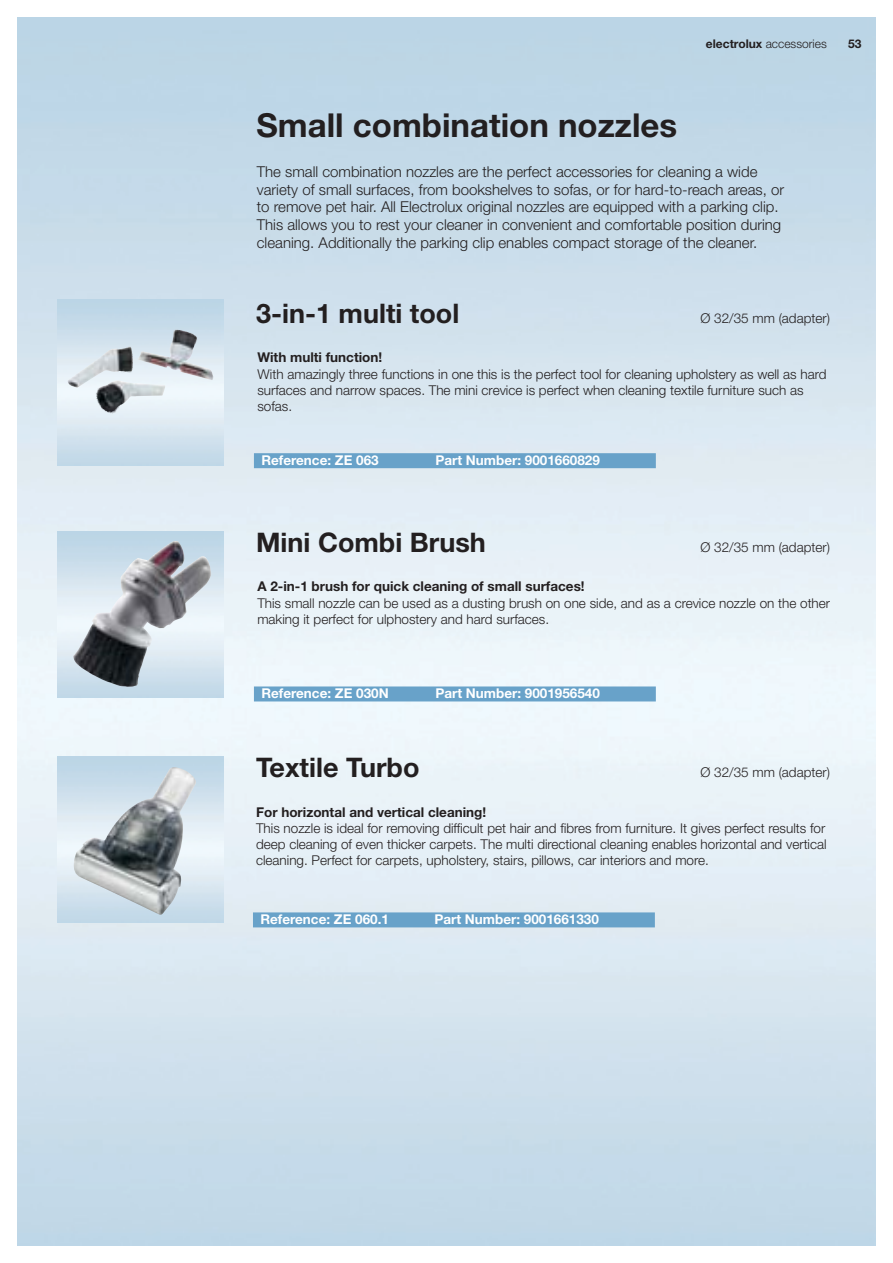
<style>
.page{position:relative;width:893px;height:1263px;background:#fff}
.page>*{position:absolute;margin:0;border:0;box-sizing:border-box;transform-origin:0 0}
.t1{font:700 33px "Helvetica Neue LT Std";color:#231f20}
.t2{font:700 27px "Helvetica Neue LT Std";color:#231f20}
.t3{font:300 15px/18px "Helvetica Neue LT Std";color:#231f20}
.t4{font:300 13.5px/16.2px "Helvetica Neue LT Std";color:#231f20}
.t5{font:700 13.5px "Helvetica Neue LT Std";color:#fff}
.t6{font:700 13.5px "Helvetica Neue LT Std";color:#231f20}
.t7{font:300 12px "Helvetica Neue LT Std";color:#231f20}
.t8{font:700 12px "Helvetica Neue LT Std";color:#231f20}
.s1{font-weight:700}
</style>
<div class="page">
<img style="left:73px;top:541px;width:138px;height:146px">
<div style="left:254px;top:686px;width:402px;height:15px;background:#68a2c9"></div>
<img style="left:73px;top:767px;width:123px;height:148px">
<div style="left:253px;top:912px;width:402px;height:15px;background:#68a2c9"></div>
<img style="left:57px;top:299px;width:166px;height:166px">
<img style="left:138px;top:329px;width:75px;height:51px">
<div style="left:254px;top:453px;width:402px;height:15px;background:#68a2c9"></div>
<p class="t7" style="left:706px;top:39px;width:122px"><span class="s1">electrolux</span> accessories</p>
<p class="t8" style="left:848px;top:39px;width:15px">53</p>
<h1 class="t1" style="left:256px;top:113px;width:422px">Small combination nozzles</h1>
<p class="t3" style="left:257px;top:163px;width:529px">The small combination nozzles are the perfect accessories for cleaning a wide variety of small surfaces, from bookshelves to sofas, or for hard-to-reach areas, or to remove pet hair. All Electrolux original nozzles are equipped with a parking clip.<br>This allows you to rest your cleaner in convenient and comfortable position during cleaning. Additionally the parking clip enables compact storage of the cleaner.</p>
<h2 class="t2" style="left:256px;top:303px;width:205px">3-in-1 multi tool</h2>
<p class="t4" style="left:700px;top:311px;width:131px">Ø 32/35 mm (adapter)</p>
<p class="t6" style="left:257px;top:353px;width:126px">With multi function!</p>
<p class="t4" style="left:257px;top:367px;width:570px">With amazingly three functions in one this is the perfect tool for cleaning upholstery as well as hard surfaces and narrow spaces. The mini crevice is perfect when cleaning textile furniture such as sofas.</p>
<p class="t5" style="left:261px;top:455px;width:119px">Reference: ZE 063</p>
<p class="t5" style="left:435px;top:455px;width:166px">Part Number: 9001660829</p>
<h2 class="t2" style="left:256px;top:532px;width:231px">Mini Combi Brush</h2>
<p class="t4" style="left:700px;top:540px;width:131px">Ø 32/35 mm (adapter)</p>
<p class="t6" style="left:257px;top:582px;width:329px">A 2-in-1 brush for quick cleaning of small surfaces!</p>
<p class="t4" style="left:257px;top:596px;width:574px">This small nozzle can be used as a dusting brush on one side, and as a crevice nozzle on the other making it perfect for ulphostery and hard surfaces.</p>
<p class="t5" style="left:261px;top:688px;width:129px">Reference: ZE 030N</p>
<p class="t5" style="left:435px;top:688px;width:166px">Part Number: 9001956540</p>
<h2 class="t2" style="left:256px;top:758px;width:165px">Textile Turbo</h2>
<p class="t4" style="left:700px;top:765px;width:131px">Ø 32/35 mm (adapter)</p>
<p class="t6" style="left:256px;top:807px;width:232px">For horizontal and vertical cleaning!</p>
<p class="t4" style="left:256px;top:821px;width:572px;text-align:justify">This nozzle is ideal for removing difficult pet hair and fibres from furniture. It gives perfect results for deep cleaning of even thicker carpets. The multi directional cleaning enables horizontal and vertical cleaning. Perfect for carpets, upholstery, stairs, pillows, car interiors and more.</p>
<p class="t5" style="left:260px;top:914px;width:130px">Reference: ZE 060.1</p>
<p class="t5" style="left:434px;top:914px;width:166px">Part Number: 9001661330</p>
</div>
